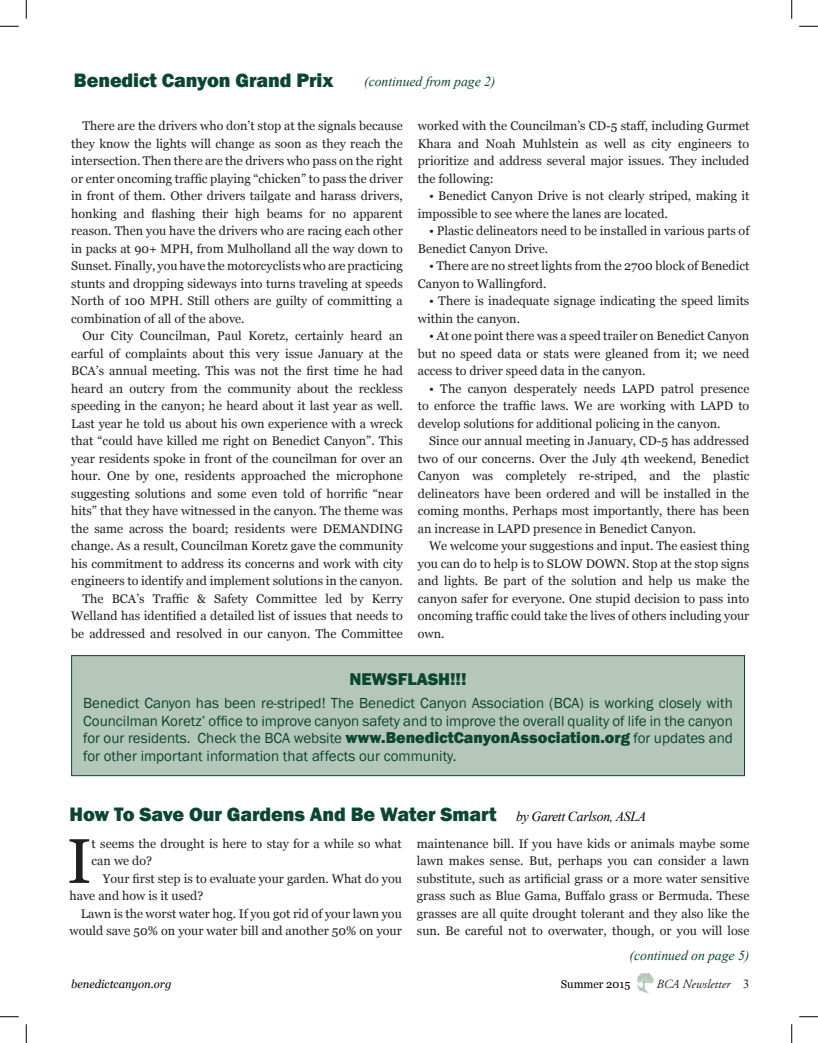
<style>
.page{position:relative;width:818px;height:1043px;background:#fff}
.page>*{position:absolute;margin:0;border:0;box-sizing:border-box;transform-origin:0 0}
.body_first{font:63px "Georgia";color:#231f20}
.head1{font:800 20px "Franklin Gothic";letter-spacing:-.005em;color:#0b4630}
.head1-2{font:800 17.5px "Franklin Gothic";letter-spacing:-.005em;color:#0b4630}
.sidebar_w_o_indent{font:15px/17.5px "Franklin Gothic";color:#0b4630;text-align:justify}
.head1-3{font:italic 13.75px "Times New Roman";letter-spacing:-.005em;color:#0b4630}
.Body_text{font:12.5px/17.5px "Georgia";color:#231f20;text-align:justify}
.body_first-2{font:12.5px/17.5px "Georgia";color:#231f20}
.t1{font:italic 12.5px "Adobe Garamond Pro";color:#231f20}
.sidebar{font:12.5px "Times New Roman";color:#231f20}
.t2{font:italic 11.25px "Georgia";color:#000}
.t3{font:11.25px "Georgia";color:#000}
.s1{font-weight:800;font-size:16.25px}
.s2{font-family:"Times New Roman";font-weight:400;font-style:italic;font-size:13.75px;color:#000}
</style>
<div class="page">
<img style="left:637px;top:973px;width:18px;height:21px">
<div style="left:72px;top:655px;width:672px;height:120px;background:#b5c7ba"></div>
<div style="left:71px;top:655px;width:673px;height:121px;border:1px solid #0b4630"></div>
<svg style="left:0;top:25px;width:19px;height:2px"></svg>
<svg style="left:799px;top:25px;width:19px;height:2px"></svg>
<svg style="left:0;top:1016px;width:19px;height:1px"></svg>
<svg style="left:799px;top:1016px;width:19px;height:1px"></svg>
<svg style="left:25px;top:0;width:2px;height:19px"></svg>
<svg style="left:25px;top:1024px;width:2px;height:18px"></svg>
<svg style="left:791px;top:0;width:1px;height:19px"></svg>
<svg style="left:791px;top:1024px;width:1px;height:18px"></svg>
<p class="head1" style="left:74px;top:67px;width:261px">Benedict Canyon Grand Prix</p>
<p class="head1-3" style="left:364px;top:72px;width:133px">(continued from page 2)</p>
<p class="Body_text" style="left:71px;top:117px;width:333px;text-indent:11px">There are the drivers who don’t stop at the signals because they know the lights will change as soon as they reach the intersection. Then there are the drivers who pass on the right or enter oncoming traffic playing “chicken” to pass the driver in front of them. Other drivers tailgate and harass drivers, honking and flashing their high beams for no apparent reason. Then you have the drivers who are racing each other in packs at 90+ MPH, from Mulholland all the way down to Sunset. Finally, you have the motorcyclists who are practicing stunts and dropping sideways into turns traveling at speeds North of 100 MPH. Still others are guilty of committing a combination of all of the above.</p>
<p class="Body_text" style="left:71px;top:327px;width:333px;text-indent:11px">Our City Councilman, Paul Koretz, certainly heard an earful of complaints about this very issue January at the BCA’s annual meeting. This was not the first time he had heard an outcry from the community about the reckless speeding in the canyon; he heard about it last year as well.<br>Last year he told us about his own experience with a wreck that “could have killed me right on Benedict Canyon”. This year residents spoke in front of the councilman for over an hour. One by one, residents approached the microphone suggesting solutions and some even told of horrific “near hits” that they have witnessed in the canyon. The theme was the same across the board; residents were DEMANDING change. As a result, Councilman Koretz gave the community his commitment to address its concerns and work with city engineers to identify and implement solutions in the canyon.</p>
<p class="Body_text" style="left:71px;top:590px;width:333px;text-indent:11px">The BCA’s Traffic &amp; Safety Committee led by Kerry Welland has identified a detailed list of issues that needs to be addressed and resolved in our canyon. The Committee</p>
<p class="Body_text" style="left:418px;top:117px;width:333px">worked with the Councilman’s CD-5 staff, including Gurmet Khara and Noah Muhlstein as well as city engineers to prioritize and address several major issues. They included the following:</p>
<p class="Body_text" style="left:418px;top:187px;width:333px;text-indent:11px">• Benedict Canyon Drive is not clearly striped, making it impossible to see where the lanes are located.</p>
<p class="Body_text" style="left:418px;top:222px;width:333px;text-indent:11px">• Plastic delineators need to be installed in various parts of<br>Benedict Canyon Drive.</p>
<p class="Body_text" style="left:418px;top:257px;width:333px;text-indent:11px">• There are no street lights from the 2700 block of Benedict<br>Canyon to Wallingford.</p>
<p class="Body_text" style="left:418px;top:292px;width:333px;text-indent:11px">• There is inadequate signage indicating the speed limits within the canyon.</p>
<p class="Body_text" style="left:418px;top:327px;width:333px;text-indent:11px">• At one point there was a speed trailer on Benedict Canyon but no speed data or stats were gleaned from it; we need access to driver speed data in the canyon.</p>
<p class="Body_text" style="left:418px;top:380px;width:333px;text-indent:11px">• The canyon desperately needs LAPD patrol presence to enforce the traffic laws. We are working with LAPD to develop solutions for additional policing in the canyon.</p>
<p class="Body_text" style="left:418px;top:432px;width:333px;text-indent:11px">Since our annual meeting in January, CD-5 has addressed two of our concerns. Over the July 4th weekend, Benedict Canyon was completely re-striped, and the plastic delineators have been ordered and will be installed in the coming months. Perhaps most importantly, there has been an increase in LAPD presence in Benedict Canyon.</p>
<p class="Body_text" style="left:418px;top:537px;width:333px;text-indent:11px">We welcome your suggestions and input. The easiest thing you can do to help is to SLOW DOWN. Stop at the stop signs and lights. Be part of the solution and help us make the canyon safer for everyone. One stupid decision to pass into oncoming traffic could take the lives of others including your own.</p>
<p class="head1-2" style="left:349px;top:668px;width:118px">NEWSFLASH!!!</p>
<p class="sidebar_w_o_indent" style="left:83px;top:694px;width:651px">Benedict Canyon has been re-striped! The Benedict Canyon Association (BCA) is working closely with Councilman Koretz’ office to improve canyon safety and to improve the overall quality of life in the canyon for our residents. Check the BCA website <span class="s1">www.BenedictCanyonAssociation.org</span> for updates and for other important information that affects our community.</p>
<p class="head1" style="left:69px;top:801px;width:578px">How To Save Our Gardens And Be Water Smart <span class="s2">by Garett Carlson, ASLA</span></p>
<p class="body_first" style="left:67px;top:823px;width:26px">I</p>
<p class="body_first-2" style="left:92px;top:835px;width:312px">t seems the drought is here to stay for a while so what can we do?</p>
<p class="Body_text" style="left:69px;top:870px;width:334px;text-indent:33px">Your first step is to evaluate your garden. What do you have and how is it used?</p>
<p class="Body_text" style="left:69px;top:905px;width:334px;text-align:right">Lawn is the worst water hog. If you got rid of your lawn you would save 50% on your water bill and another 50% on your</p>
<p class="Body_text" style="left:417px;top:835px;width:334px">maintenance bill. If you have kids or animals maybe some lawn makes sense. But, perhaps you can consider a lawn substitute, such as artificial grass or a more water sensitive grass such as Blue Gama, Buffalo grass or Bermuda. These grasses are all quite drought tolerant and they also like the sun. Be careful not to overwater, though, or you will lose</p>
<p class="head1-3" style="left:629px;top:945px;width:121px">(continued on page 5)</p>
<p class="sidebar" style="left:743px;top:975px;width:8px">3</p>
<p class="t2" style="left:71px;top:977px;width:102px">benedictcanyon.org</p>
<p class="t3" style="left:561px;top:977px;width:71px">Summer 2015</p>
<p class="t1" style="left:656px;top:976px;width:75px">BCA Newsletter</p>
</div>
